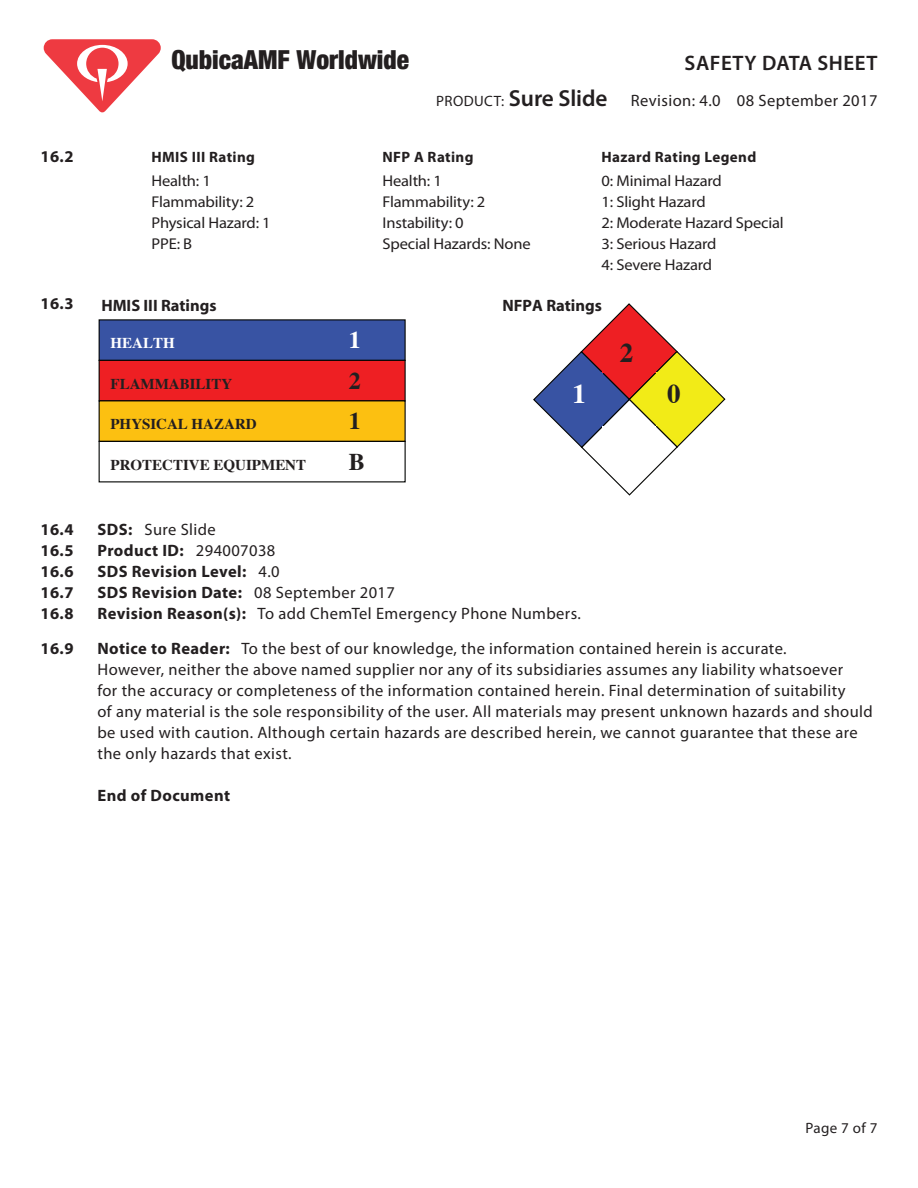
<style>
.page{position:relative;width:918px;height:1188px;background:#fff}
.page>*{position:absolute;margin:0;border:0;box-sizing:border-box;transform-origin:0 0}
.t1{font:700 27px "Times";color:#231f20}
.t2{font:700 27px "Times";color:#fff}
.t3{font:900 condensed 26.25px "Helvetica Neue";color:#231f20}
.t4{font:700 24px "Times";color:#231f20}
.t5{font:700 24px "Times";color:#fff}
.t6{font:600 21px "Myriad Pro";letter-spacing:.025em;color:#231f20}
.t7{font:16.5px/21px "Myriad Pro";letter-spacing:.025em;color:#231f20}
.t8{font:700 16.5px "Myriad Pro";letter-spacing:.025em;color:#231f20}
.t9{font:700 16.5px "Myriad";color:#231f20}
.t10{font:15.6px/21px "Myriad Pro";letter-spacing:-.01em;color:#231f20;scale:1.05 1}
.t11{font:700 15px "Times";color:#231f20}
.t12{font:700 15px "Myriad Pro";letter-spacing:.025em;color:#231f20}
.t13{font:15px "Myriad Pro";letter-spacing:.025em;color:#231f20}
.t14{font:700 15px "Times";color:#fff}
.s1{font-size:15px}
.s2{font-weight:600;font-size:23.25px}
.s3{font-weight:700}
.s4{font-weight:400}
</style>
<div class="page">
<svg style="left:44px;top:39px;width:117px;height:73px"></svg>
<div style="left:99px;top:320px;width:306px;height:40px;background:#3853a3"></div>
<div style="left:99px;top:360px;width:306px;height:41px;background:#ee1f23"></div>
<div style="left:99px;top:360px;width:307px;height:41px;border:1px solid #040503"></div>
<div style="left:99px;top:401px;width:306px;height:40px;background:#fcc011"></div>
<div style="left:99px;top:400px;width:307px;height:42px;border:1px solid #040503"></div>
<div style="left:99px;top:441px;width:307px;height:41px;border:1px solid #040503"></div>
<svg style="left:533px;top:303px;width:193px;height:193px"></svg>
<div style="left:602px;top:426px;width:54px;height:41px;background:#fff"></div>
<div style="left:562px;top:372px;width:40px;height:54px;background:#3853a3"></div>
<div style="left:602px;top:332px;width:54px;height:40px;background:#ee1f23"></div>
<div style="left:656px;top:372px;width:41px;height:54px;background:#f2eb17"></div>
<h2 class="t3" style="left:172px;top:43px;width:239px">QubicaAMF Worldwide</h2>
<p class="t6" style="left:685px;top:49px;width:194px">SAFETY DATA SHEET</p>
<p class="t7" style="left:436px;top:89px;width:443px"><span class="s1">PRODUCT:</span> <span class="s2">Sure Slide</span> Revision: 4.0 08 September 2017</p>
<p class="t8" style="left:40px;top:145px;width:34px">16.2</p>
<p class="t12" style="left:152px;top:147px;width:105px">HMIS III Rating</p>
<p class="t12" style="left:382px;top:147px;width:93px">NFP A Rating</p>
<p class="t12" style="left:602px;top:147px;width:156px">Hazard Rating Legend</p>
<p class="t10" style="left:151px;top:170px;width:58px">Health: 1</p>
<p class="t10" style="left:382px;top:170px;width:58px">Health: 1</p>
<p class="t10" style="left:601px;top:170px;width:116px">0: Minimal Hazard</p>
<p class="t10" style="left:151px;top:191px;width:100px">Flammability: 2</p>
<p class="t10" style="left:382px;top:191px;width:100px">Flammability: 2</p>
<p class="t10" style="left:601px;top:191px;width:101px">1: Slight Hazard</p>
<p class="t10" style="left:151px;top:212px;width:115px">Physical Hazard: 1</p>
<p class="t10" style="left:382px;top:212px;width:79px">Instability: 0</p>
<p class="t10" style="left:601px;top:212px;width:175px">2: Moderate Hazard Special</p>
<p class="t10" style="left:151px;top:234px;width:40px">PPE: B</p>
<p class="t10" style="left:382px;top:234px;width:143px">Special Hazards: None</p>
<p class="t10" style="left:601px;top:234px;width:111px">3: Serious Hazard<br>4: Severe Hazard</p>
<p class="t8" style="left:40px;top:293px;width:34px">16.3</p>
<p class="t9" style="left:101px;top:297px;width:117px">HMIS III Ratings</p>
<p class="t9" style="left:503px;top:297px;width:101px">NFPA Ratings</p>
<p class="t14" style="left:110px;top:329px;width:66px">HEALTH</p>
<h3 class="t5" style="left:349px;top:317px;width:14px">1</h3>
<p class="t11" style="left:110px;top:369px;width:123px">FLAMMABILITY</p>
<h3 class="t4" style="left:349px;top:358px;width:14px">2</h3>
<p class="t11" style="left:110px;top:410px;width:148px">PHYSICAL HAZARD</p>
<h3 class="t4" style="left:349px;top:398px;width:14px">1</h3>
<p class="t11" style="left:110px;top:450px;width:197px">PROTECTIVE EQUIPMENT</p>
<h3 class="t4" style="left:349px;top:439px;width:18px">B</h3>
<h1 class="t1" style="left:620px;top:327px;width:15px">2</h1>
<h1 class="t2" style="left:573px;top:368px;width:15px">1</h1>
<h1 class="t1" style="left:667px;top:368px;width:15px">0</h1>
<p class="t8" style="left:40px;top:519px;width:34px">16.4</p>
<p class="t7" style="left:98px;top:519px;width:120px"><span class="s3">SDS:</span> Sure Slide</p>
<p class="t8" style="left:40px;top:540px;width:34px">16.5</p>
<p class="t8" style="left:98px;top:540px;width:179px">Product ID: <span class="s4">294007038</span></p>
<p class="t8" style="left:40px;top:561px;width:34px">16.6</p>
<p class="t8" style="left:98px;top:561px;width:184px">SDS Revision Level: <span class="s4">4.0</span></p>
<p class="t8" style="left:40px;top:582px;width:34px">16.7</p>
<p class="t8" style="left:98px;top:582px;width:299px">SDS Revision Date: <span class="s4">08 September 2017</span></p>
<p class="t8" style="left:40px;top:603px;width:34px">16.8</p>
<p class="t7" style="left:98px;top:603px;width:485px"><span class="s3">Revision Reason(s):</span> To add ChemTel Emergency Phone Numbers.</p>
<p class="t8" style="left:40px;top:637px;width:34px">16.9</p>
<p class="t7" style="left:98px;top:637px;width:777px"><span class="s3">Notice to Reader:</span> To the best of our knowledge, the information contained herein is accurate.<br>However, neither the above named supplier nor any of its subsidiaries assumes any liability whatsoever<br>for the accuracy or completeness of the information contained herein. Final determination of suitability<br>of any material is the sole responsibility of the user. All materials may present unknown hazards and should be used with caution. Although certain hazards are described herein, we cannot guarantee that these are the only hazards that exist.</p>
<p class="t8" style="left:98px;top:784px;width:134px">End of Document</p>
<p class="t13" style="left:806px;top:1118px;width:74px">Page 7 of 7</p>
</div>
